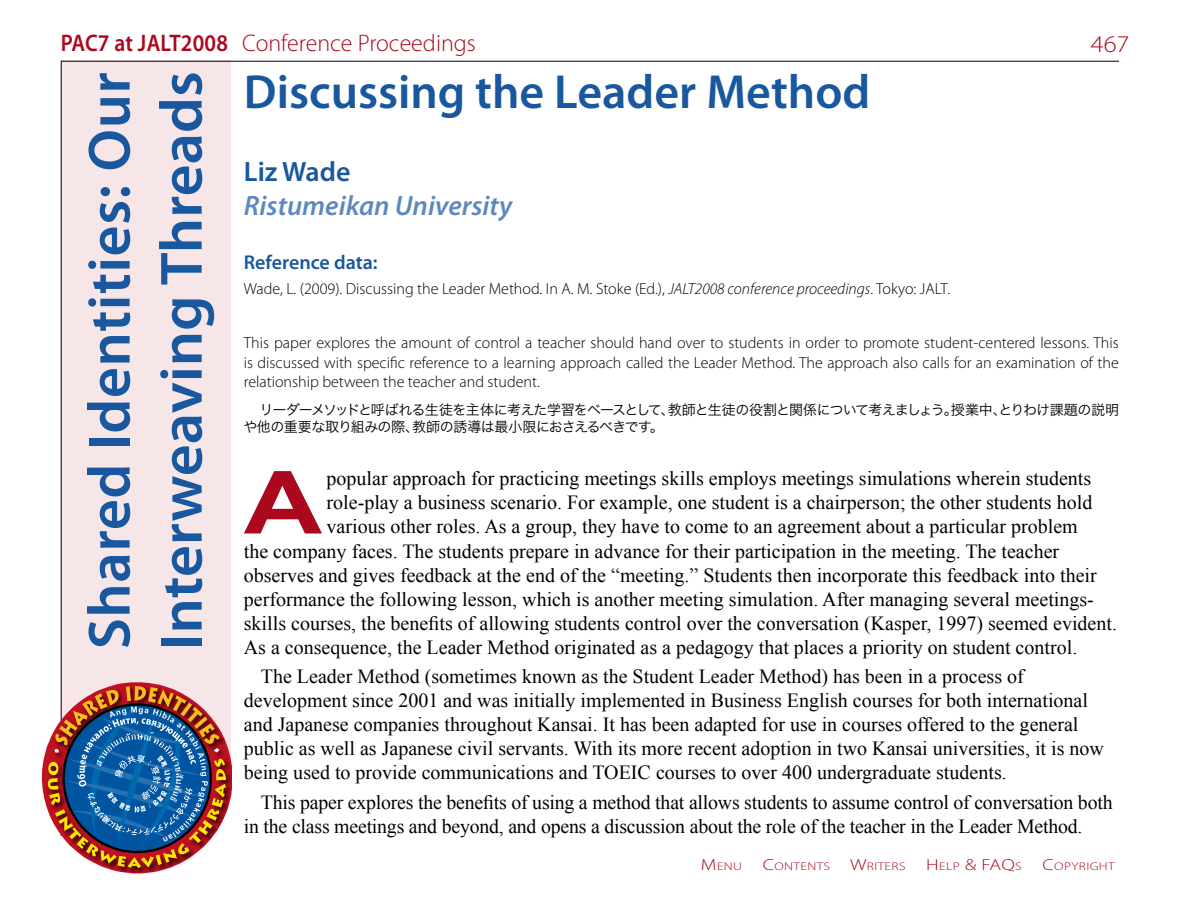
<style>
.page{position:relative;width:1191px;height:908px;background:#fff}
.page>*{position:absolute;margin:0;border:0;box-sizing:border-box;transform-origin:0 0}
.t1{font:700 87px "Arial";color:#ab081d;scale:1.25 1}
.t2{font:600 60px/72px "Myriad Pro";letter-spacing:.005em;color:#19579f}
.t3{font:600 48px "Myriad Pro";color:#19579f}
.t4{font:italic 600 28px "Myriad Pro";color:#5e89bc}
.t5{font:600 28px "Myriad Pro";color:#19579f}
.t6{font:300 24px "Myriad Pro";color:#ab081d}
.t7{font:300 24px "Myriad Pro";color:#ab081d;scale:1.1 1}
.t8{font:20px/24px "Times New Roman";color:#000}
.t9{font:600 20px "Myriad Pro";color:#19579f}
.t10{font:300 16px/19.2px "Myriad Pro";color:#000;text-align:justify}
.t11{font:300 16px "Myriad Pro";color:#ab081d;scale:1.25 1}
.t12{font:14px/16.8px "Hira Kaku Pro W3";letter-spacing:-.05em;color:#000}
.t13{font:300 11.2px "Myriad Pro";letter-spacing:.03em;color:#ab081d;scale:1.25 1}
.s1{font-weight:600}
.s2{font-style:italic}
.s3{font-size:16px}
.s4{font-size:11.2px}
</style>
<div class="page">
<div style="left:61px;top:61px;width:170px;height:702px;background:#f6e6e8"></div>
<hr style="left:61px;top:61px;width:1px;height:774px;background:#000">
<hr style="left:61px;top:61px;width:1058px;height:1px;background:#000">
<svg style="left:42px;top:682px;width:190px;height:191px"></svg>
<p class="t6" style="left:61px;top:28px;width:417px"><span class="s1">PAC7 at JALT2008</span> Conference Proceedings</p>
<h3 class="t3" style="left:244px;top:61px;width:628px">Discussing the Leader Method</h3>
<p class="t7" style="left:1090px;top:29px;width:37px">467</p>
<h2 class="t2" style="left:72px;top:650px;width:580px;rotate:-90deg">Shared Identities: Our<br>Interweaving Threads</h2>
<h3 class="t5" style="left:244px;top:154px;width:108px">Liz Wade</h3>
<h3 class="t4" style="left:244px;top:188px;width:270px">Ristumeikan University</h3>
<p class="t9" style="left:244px;top:249px;width:135px">Reference data:</p>
<p class="t10" style="left:244px;top:278px;width:708px">Wade, L. (2009). Discussing the Leader Method. In A. M. Stoke (Ed.), <span class="s2">JALT2008 conference proceedings</span>. Tokyo: JALT.</p>
<p class="t10" style="left:244px;top:333px;width:876px">This paper explores the amount of control a teacher should hand over to students in order to promote student-centered lessons. This is discussed with specific reference to a learning approach called the Leader Method. The approach also calls for an examination of the relationship between the teacher and student.</p>
<p class="t12" style="left:243px;top:400px;width:877px;text-indent:16px">リーダーメソッドと呼ばれる生徒を主体に考えた学習をベースとして、教師と生徒の役割と関係について考えましょう。授業中、とりわけ課題の説明や他の重要な取り組みの際、教師の誘導は最小限におさえるべきです。</p>
<h1 class="t1" style="left:244px;top:454px;width:64px">A</h1>
<p class="t8" style="left:326px;top:466px;width:766px">popular approach for practicing meetings skills employs meetings simulations wherein students</p>
<p class="t8" style="left:326px;top:490px;width:767px">role-play a business scenario. For example, one student is a chairperson; the other students hold</p>
<p class="t8" style="left:326px;top:514px;width:752px">various other roles. As a group, they have to come to an agreement about a particular problem</p>
<p class="t8" style="left:244px;top:538px;width:817px">the company faces. The students prepare in advance for their participation in the meeting. The teacher</p>
<p class="t8" style="left:244px;top:562px;width:854px">observes and gives feedback at the end of the “meeting.” Students then incorporate this feedback into their</p>
<p class="t8" style="left:244px;top:586px;width:851px">performance the following lesson, which is another meeting simulation. After managing several meetings-</p>
<p class="t8" style="left:244px;top:610px;width:874px">skills courses, the benefits of allowing students control over the conversation (Kasper, 1997) seemed evident.</p>
<p class="t8" style="left:244px;top:634px;width:835px">As a consequence, the Leader Method originated as a pedagogy that places a priority on student control.</p>
<p class="t8" style="left:244px;top:664px;width:861px;text-indent:17px">The Leader Method (sometimes known as the Student Leader Method) has been in a process of development since 2001 and was initially implemented in Business English courses for both international and Japanese companies throughout Kansai. It has been adapted for use in courses offered to the general public as well as Japanese civil servants. With its more recent adoption in two Kansai universities, it is now being used to provide communications and TOEIC courses to over 400 undergraduate students.</p>
<p class="t8" style="left:244px;top:789px;width:870px;text-indent:17px">This paper explores the benefits of using a method that allows students to assume control of conversation both in the class meetings and beyond, and opens a discussion about the role of the teacher in the Leader Method.</p>
<p class="t13" style="left:701px;top:859px;width:34px"><span class="s3">M</span>enu</p>
<p class="t13" style="left:763px;top:859px;width:55px"><span class="s3">C</span>ontents</p>
<p class="t13" style="left:850px;top:859px;width:46px"><span class="s3">W</span>riters</p>
<p class="t11" style="left:926px;top:854px;width:78px">H<span class="s4">elp</span> &amp; FAQ<span class="s4">s</span></p>
<p class="t13" style="left:1042px;top:859px;width:59px"><span class="s3">C</span>opyright</p>
</div>
